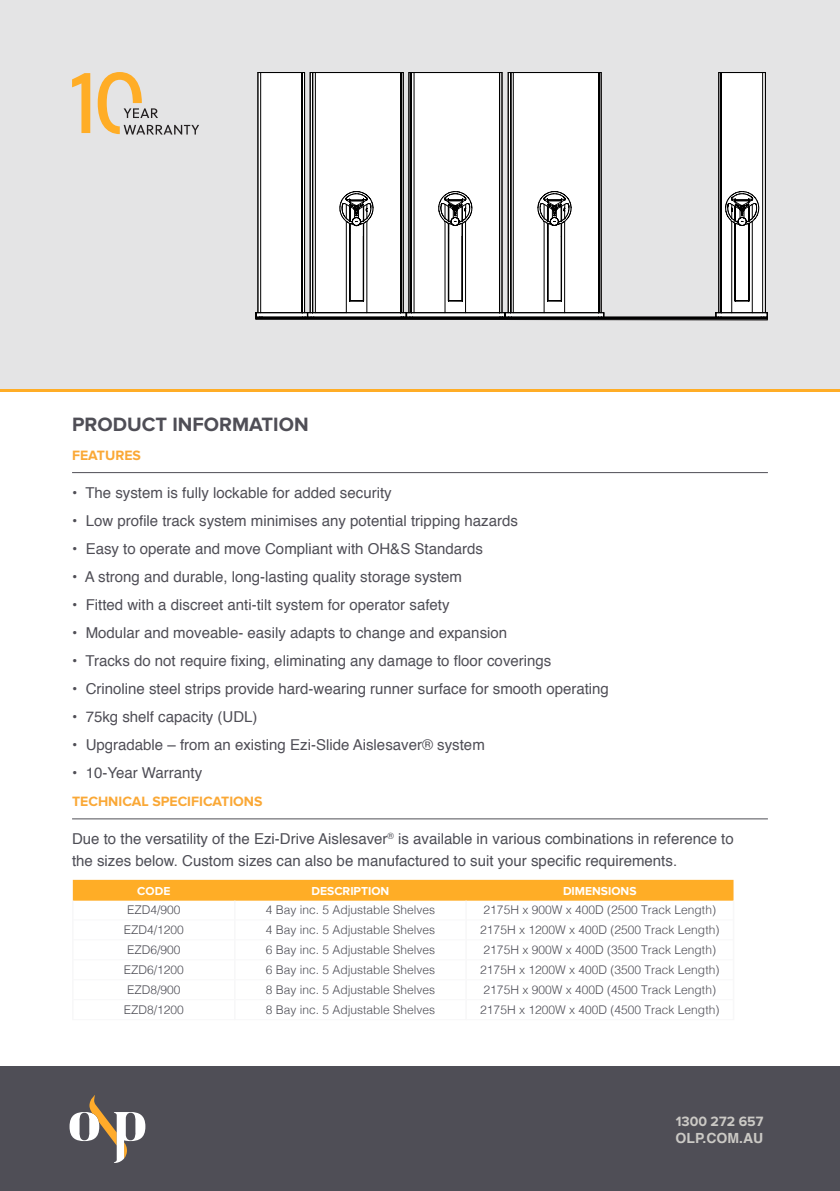
<style>
.page{position:relative;width:840px;height:1191px;background:#fff}
.page>*{position:absolute;margin:0;border:0;box-sizing:border-box;transform-origin:0 0}
.t1{font:700 20px "Proxima Nova";color:#4f4e56}
.t2{font:15px "Helvetica";color:#4f4e56}
.t3{font:15px/22px "Helvetica";color:#4e4e56}
.t4{font:700 14px "Proxima Nova";color:#faa836}
.t5{font:700 14px "Proxima Nova";color:#cbc9c5}
.t6{font:700 14px "Helvetica";color:#cbc9c5}
.t7{font:300 12px "Helvetica";color:#4e4e56}
.t8{font:700 12px "Proxima Nova";color:#fff}
</style>
<div class="page">
<div style="left:0;top:0;width:839px;height:389px;background:#e4e4e5"></div>
<hr style="left:72px;top:818px;width:695px;height:1px;background:#4f4e56">
<div style="left:0;top:1067px;width:839px;height:124px;background:#4f4e56"></div>
<svg style="left:69px;top:1095px;width:76px;height:68px"></svg>
<hr style="left:72px;top:1019px;width:163px;height:1px;background:#f7f7f8">
<hr style="left:235px;top:1019px;width:231px;height:1px;background:#f7f7f8">
<hr style="left:466px;top:1019px;width:267px;height:1px;background:#f7f7f8">
<div style="left:72px;top:880px;width:661px;height:21px;background:#ffad26"></div>
<hr style="left:0;top:389px;width:839px;height:3px;background:#ffad26">
<svg style="left:98px;top:72px;width:101px;height:62px"></svg>
<svg style="left:72px;top:73px;width:18px;height:60px"></svg>
<hr style="left:72px;top:472px;width:695px;height:1px;background:#4f4e56">
<svg style="left:255px;top:312px;width:513px;height:8px;background:#666566"></svg>
<svg style="left:257px;top:72px;width:86px;height:242px;background:#dfdfdf"></svg>
<svg style="left:343px;top:72px;width:423px;height:242px"></svg>
<p class="t1" style="left:72px;top:412px;width:238px">PRODUCT INFORMATION</p>
<p class="t4" style="left:72px;top:447px;width:70px">FEATURES</p>
<p class="t2" style="left:72px;top:481px;width:321px">• The system is fully lockable for added security</p>
<p class="t2" style="left:72px;top:509px;width:447px">• Low profile track system minimises any potential tripping hazards</p>
<p class="t2" style="left:72px;top:537px;width:412px">• Easy to operate and move Compliant with OH&amp;S Standards</p>
<p class="t2" style="left:72px;top:565px;width:391px">• A strong and durable, long-lasting quality storage system</p>
<p class="t2" style="left:72px;top:593px;width:379px">• Fitted with a discreet anti-tilt system for operator safety</p>
<p class="t2" style="left:72px;top:621px;width:436px">• Modular and moveable- easily adapts to change and expansion</p>
<p class="t2" style="left:72px;top:649px;width:480px">• Tracks do not require fixing, eliminating any damage to floor coverings</p>
<p class="t2" style="left:72px;top:677px;width:538px">• Crinoline steel strips provide hard-wearing runner surface for smooth operating</p>
<p class="t2" style="left:72px;top:705px;width:187px">• 75kg shelf capacity (UDL)</p>
<p class="t2" style="left:72px;top:733px;width:414px">• Upgradable – from an existing Ezi-Slide Aislesaver® system</p>
<p class="t2" style="left:72px;top:761px;width:132px">• 10-Year Warranty</p>
<p class="t4" style="left:72px;top:793px;width:192px">TECHNICAL SPECIFICATIONS</p>
<p class="t3" style="left:72px;top:828px;width:662px">Due to the versatility of the Ezi-Drive Aislesaver<sup>®</sup> is available in various combinations in reference to the sizes below. Custom sizes can also be manufactured to suit your specific requirements.</p>
<p class="t8" style="left:137px;top:884px;width:35px">CODE</p>
<p class="t8" style="left:311px;top:884px;width:79px">DESCRIPTION</p>
<p class="t8" style="left:562px;top:884px;width:75px">DIMENSIONS</p>
<p class="t7" style="left:127px;top:899px;width:55px">EZD4/900</p>
<p class="t7" style="left:265px;top:899px;width:171px">4 Bay inc. 5 Adjustable Shelves</p>
<p class="t7" style="left:483px;top:899px;width:234px">2175H x 900W x 400D (2500 Track Length)</p>
<p class="t7" style="left:124px;top:919px;width:62px">EZD4/1200</p>
<p class="t7" style="left:265px;top:919px;width:171px">4 Bay inc. 5 Adjustable Shelves</p>
<p class="t7" style="left:480px;top:919px;width:240px">2175H x 1200W x 400D (2500 Track Length)</p>
<p class="t7" style="left:127px;top:939px;width:55px">EZD6/900</p>
<p class="t7" style="left:265px;top:939px;width:171px">6 Bay inc. 5 Adjustable Shelves</p>
<p class="t7" style="left:483px;top:939px;width:234px">2175H x 900W x 400D (3500 Track Length)</p>
<p class="t7" style="left:124px;top:959px;width:62px">EZD6/1200</p>
<p class="t7" style="left:265px;top:959px;width:171px">6 Bay inc. 5 Adjustable Shelves</p>
<p class="t7" style="left:480px;top:959px;width:240px">2175H x 1200W x 400D (3500 Track Length)</p>
<p class="t7" style="left:127px;top:979px;width:55px">EZD8/900</p>
<p class="t7" style="left:265px;top:979px;width:171px">8 Bay inc. 5 Adjustable Shelves</p>
<p class="t7" style="left:483px;top:979px;width:234px">2175H x 900W x 400D (4500 Track Length)</p>
<p class="t7" style="left:124px;top:999px;width:62px">EZD8/1200</p>
<p class="t7" style="left:265px;top:999px;width:171px">8 Bay inc. 5 Adjustable Shelves</p>
<p class="t7" style="left:480px;top:999px;width:240px">2175H x 1200W x 400D (4500 Track Length)</p>
<p class="t5" style="left:675px;top:1113px;width:89px">1300 272 657</p>
<p class="t6" style="left:675px;top:1126px;width:89px">OLP.COM.AU</p>
</div>
